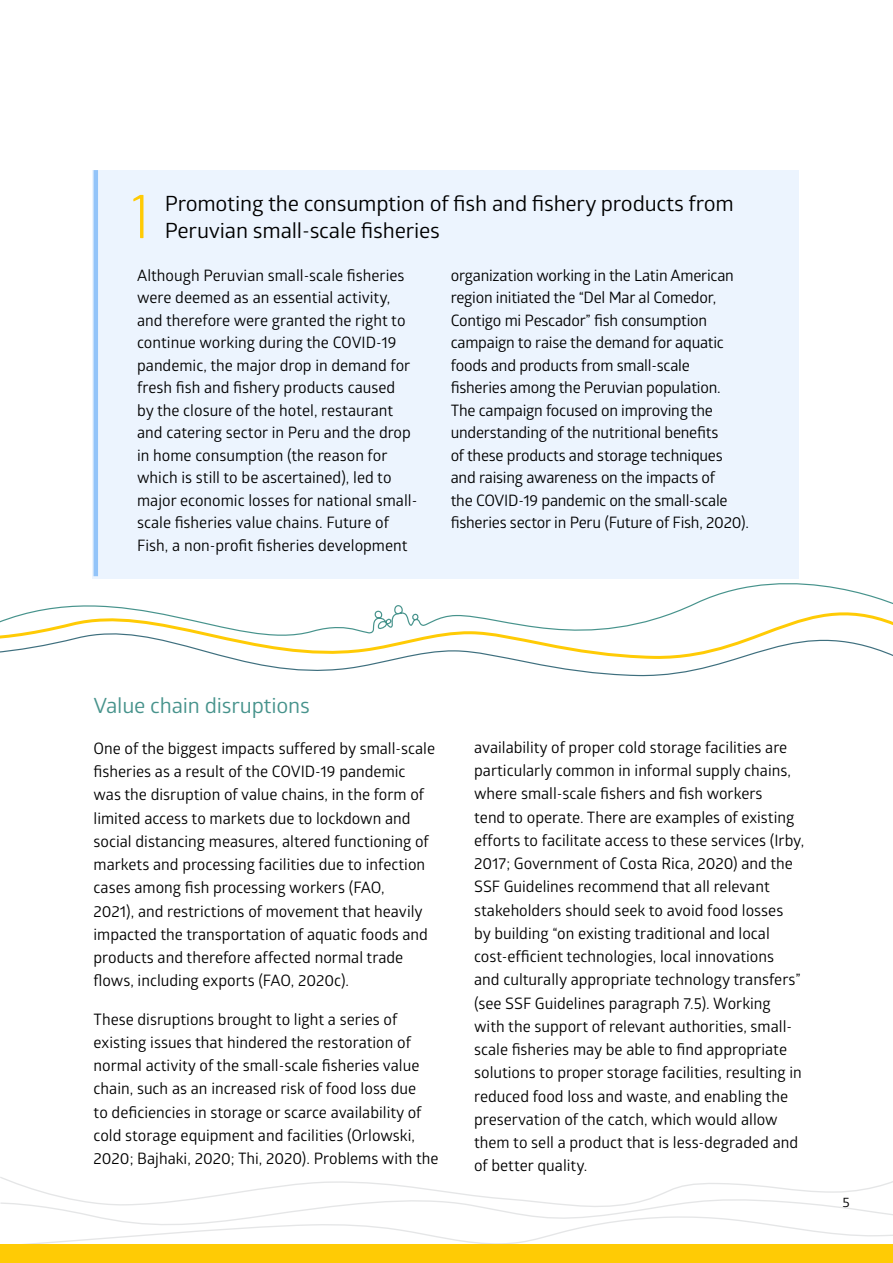
<style>
.page{position:relative;width:893px;height:1263px;background:#fff}
.page>*{position:absolute;margin:0;border:0;box-sizing:border-box;transform-origin:0 0}
.t1{font:300 61.8px "Barlow Condensed";color:#ffcb05;scale:1.05 1}
.t2{font:21px/27px "Glober";letter-spacing:-.01em;color:#000;scale:1.05 1}
.t3{font:21px "Glober";letter-spacing:-.01em;color:#47938c;scale:1.05 1}
.t4{font:15.75px/23.2px "Glober";color:#000}
.t5{font:13.5px "Glober";color:#000;scale:1.05 1}
</style>
<div class="page">
<div style="left:92px;top:170px;width:707px;height:408px;background:#ecf4fe"></div>
<svg style="left:70px;top:566px;width:823px;height:40px"></svg>
<svg style="left:0;top:606px;width:893px;height:71px"></svg>
<hr style="left:94px;top:170px;width:4px;height:406px;background:#93c4f9">
<svg style="left:0;top:1177px;width:893px;height:67px"></svg>
<div style="left:0;top:1244px;width:893px;height:19px;background:#ffcb05"></div>
<h1 class="t1" style="left:132px;top:177px;width:16px">1</h1>
<h2 class="t2" style="left:165px;top:190px;width:544px">Promoting the consumption of fish and fishery products from<br>Peruvian small-scale fisheries</h2>
<p class="t4" style="left:137px;top:263px;width:282px;line-height:22.5px">Although Peruvian small-scale fisheries were deemed as an essential activity, and therefore were granted the right to continue working during the COVID-19 pandemic, the major drop in demand for fresh fish and fishery products caused<br>by the closure of the hotel, restaurant and catering sector in Peru and the drop in home consumption (the reason for which is still to be ascertained), led to major economic losses for national small&shy;scale fisheries value chains. Future of Fish, a non-profit fisheries development</p>
<p class="t4" style="left:451px;top:263px;width:300px;line-height:22.5px">organization working in the Latin American region initiated the “Del Mar al Comedor, Contigo mi Pescador” fish consumption campaign to raise the demand for aquatic foods and products from small-scale fisheries among the Peruvian population.<br>The campaign focused on improving the understanding of the nutritional benefits<br>of these products and storage techniques and raising awareness on the impacts of<br>the COVID-19 pandemic on the small-scale fisheries sector in Peru (Future of Fish, 2020).</p>
<h2 class="t3" style="left:94px;top:691px;width:208px">Value chain disruptions</h2>
<p class="t4" style="left:94px;top:736px;width:343px">One of the biggest impacts suffered by small-scale fisheries as a result of the COVID-19 pandemic was the disruption of value chains, in the form of limited access to markets due to lockdown and social distancing measures, altered functioning of markets and processing facilities due to infection cases among fish processing workers (FAO,<br>2021), and restrictions of movement that heavily impacted the transportation of aquatic foods and products and therefore affected normal trade flows, including exports (FAO, 2020c).</p>
<p class="t4" style="left:94px;top:1007px;width:346px">These disruptions brought to light a series of existing issues that hindered the restoration of normal activity of the small-scale fisheries value chain, such as an increased risk of food loss due<br>to deficiencies in storage or scarce availability of cold storage equipment and facilities (Orlowski, 2020; Bajhaki, 2020; Thi, 2020). Problems with the</p>
<p class="t4" style="left:474px;top:735px;width:332px">availability of proper cold storage facilities are particularly common in informal supply chains, where small-scale fishers and fish workers<br>tend to operate. There are examples of existing efforts to facilitate access to these services (Irby, 2017; Government of Costa Rica, 2020) and the SSF Guidelines recommend that all relevant stakeholders should seek to avoid food losses<br>by building “on existing traditional and local cost-efficient technologies, local innovations<br>and culturally appropriate technology transfers” (see SSF Guidelines paragraph 7.5). Working with the support of relevant authorities, small&shy;scale fisheries may be able to find appropriate solutions to proper storage facilities, resulting in reduced food loss and waste, and enabling the preservation of the catch, which would allow them to sell a product that is less-degraded and of better quality.</p>
<p class="t5" style="left:842px;top:1193px;width:9px">5</p>
</div>
